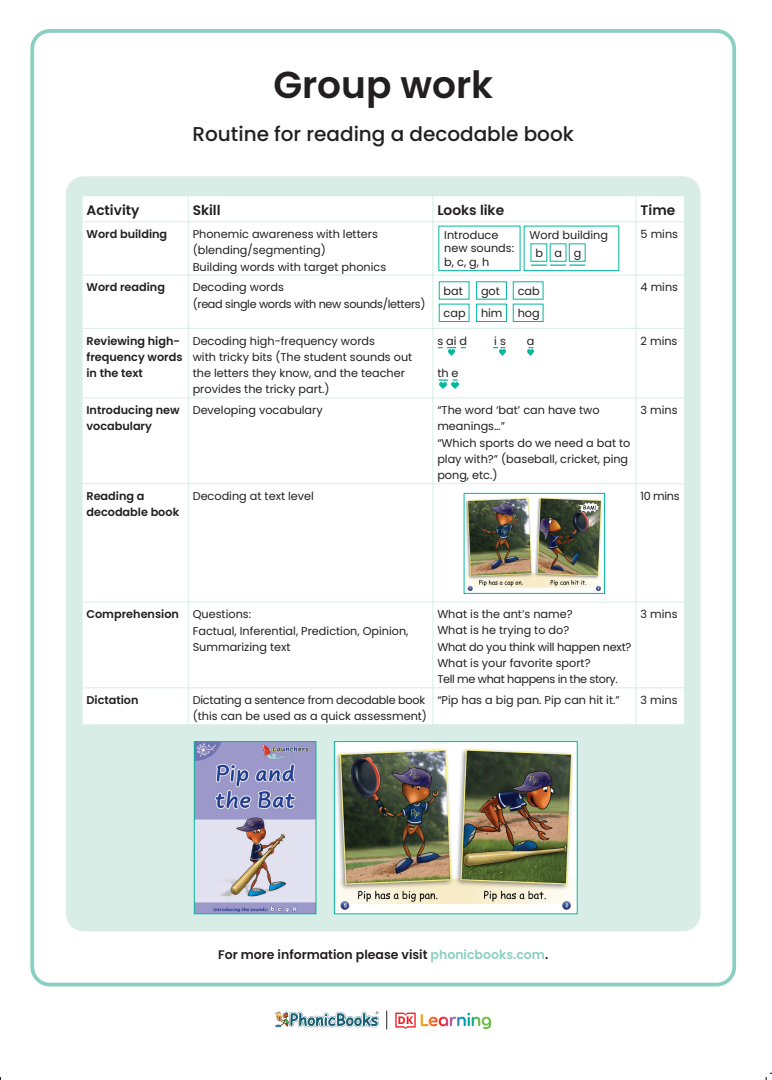
<style>
.page{position:relative;width:772px;height:1080px;background:#fff}
.page>*{position:absolute;margin:0;border:0;box-sizing:border-box;transform-origin:0 0}
.t1{font:600 37.5px "Poppins";color:#231f20}
.t2{font:500 20px "Poppins";color:#231f20}
.t3{font:600 13.75px "Poppins";color:#231f20}
.t4{font:600 12.5px "Poppins";color:#231f20}
.t5{font:11.25px/16.2px "Poppins";color:#231f20}
.t6{font:600 11.25px/16.2px "Poppins";color:#231f20}
.t7{font:11.25px/16.2px "Poppins";letter-spacing:-.02em;color:#231f20}
.t8{font:11.25px/16.2px "Poppins";letter-spacing:-.03em;color:#231f20}
.s1{font-weight:600}
.s2{color:#8ad0c0}
</style>
<div class="page">
<div style="left:30px;top:29px;width:706px;height:957px;border:4px solid #8ad0c0;border-radius:18px"></div>
<svg style="left:386px;top:1010px;width:105px;height:20px"></svg>
<img style="left:275px;top:1010px;width:104px;height:18px">
<div style="left:66px;top:176px;width:634px;height:755px;background:#d7ede6;border-radius:18px"></div>
<div style="left:83px;top:196px;width:601px;height:528px;background:#fff"></div>
<svg style="left:82px;top:196px;width:1px;height:25px"></svg>
<svg style="left:188px;top:196px;width:1px;height:25px"></svg>
<svg style="left:432px;top:196px;width:1px;height:25px"></svg>
<svg style="left:636px;top:196px;width:1px;height:25px"></svg>
<hr style="left:82px;top:221px;width:106px;height:1px;background:#d7ede6">
<hr style="left:188px;top:221px;width:245px;height:1px;background:#d7ede6">
<hr style="left:188px;top:222px;width:1px;height:53px;background:#d7ede6">
<hr style="left:433px;top:221px;width:203px;height:1px;background:#d7ede6">
<hr style="left:432px;top:222px;width:1px;height:53px;background:#d7ede6">
<hr style="left:636px;top:221px;width:48px;height:1px;background:#d7ede6">
<hr style="left:636px;top:222px;width:1px;height:53px;background:#d7ede6">
<hr style="left:82px;top:275px;width:106px;height:1px;background:#d7ede6">
<hr style="left:188px;top:275px;width:245px;height:1px;background:#d7ede6">
<hr style="left:188px;top:275px;width:1px;height:53px;background:#d7ede6">
<hr style="left:433px;top:275px;width:203px;height:1px;background:#d7ede6">
<hr style="left:432px;top:275px;width:1px;height:53px;background:#d7ede6">
<hr style="left:636px;top:275px;width:48px;height:1px;background:#d7ede6">
<hr style="left:636px;top:275px;width:1px;height:53px;background:#d7ede6">
<hr style="left:82px;top:328px;width:106px;height:1px;background:#d7ede6">
<hr style="left:188px;top:328px;width:245px;height:1px;background:#d7ede6">
<hr style="left:188px;top:328px;width:1px;height:70px;background:#d7ede6">
<hr style="left:433px;top:328px;width:203px;height:1px;background:#d7ede6">
<hr style="left:432px;top:328px;width:1px;height:70px;background:#d7ede6">
<hr style="left:636px;top:328px;width:48px;height:1px;background:#d7ede6">
<hr style="left:636px;top:328px;width:1px;height:70px;background:#d7ede6">
<hr style="left:82px;top:397px;width:106px;height:1px;background:#d7ede6">
<hr style="left:188px;top:397px;width:245px;height:1px;background:#d7ede6">
<hr style="left:188px;top:398px;width:1px;height:85px;background:#d7ede6">
<hr style="left:433px;top:397px;width:203px;height:1px;background:#d7ede6">
<hr style="left:432px;top:398px;width:1px;height:85px;background:#d7ede6">
<hr style="left:636px;top:397px;width:48px;height:1px;background:#d7ede6">
<hr style="left:636px;top:398px;width:1px;height:85px;background:#d7ede6">
<hr style="left:82px;top:483px;width:106px;height:1px;background:#d7ede6">
<hr style="left:188px;top:483px;width:245px;height:1px;background:#d7ede6">
<hr style="left:188px;top:484px;width:1px;height:118px;background:#d7ede6">
<hr style="left:433px;top:483px;width:203px;height:1px;background:#d7ede6">
<hr style="left:432px;top:484px;width:1px;height:118px;background:#d7ede6">
<hr style="left:636px;top:483px;width:48px;height:1px;background:#d7ede6">
<hr style="left:636px;top:484px;width:1px;height:118px;background:#d7ede6">
<hr style="left:82px;top:602px;width:106px;height:1px;background:#d7ede6">
<hr style="left:188px;top:602px;width:245px;height:1px;background:#d7ede6">
<hr style="left:188px;top:602px;width:1px;height:85px;background:#d7ede6">
<hr style="left:433px;top:602px;width:203px;height:1px;background:#d7ede6">
<hr style="left:432px;top:602px;width:1px;height:85px;background:#d7ede6">
<hr style="left:636px;top:602px;width:48px;height:1px;background:#d7ede6">
<hr style="left:636px;top:602px;width:1px;height:85px;background:#d7ede6">
<hr style="left:82px;top:687px;width:106px;height:1px;background:#d7ede6">
<hr style="left:188px;top:687px;width:245px;height:1px;background:#d7ede6">
<hr style="left:188px;top:688px;width:1px;height:36px;background:#d7ede6">
<hr style="left:433px;top:687px;width:203px;height:1px;background:#d7ede6">
<hr style="left:432px;top:688px;width:1px;height:36px;background:#d7ede6">
<hr style="left:636px;top:687px;width:48px;height:1px;background:#d7ede6">
<hr style="left:636px;top:688px;width:1px;height:36px;background:#d7ede6">
<img style="left:196px;top:743px;width:118px;height:169px">
<div style="left:194px;top:741px;width:122px;height:173px;border:1px solid #03b89d"></div>
<img style="left:466px;top:495px;width:136px;height:96px">
<img style="left:336px;top:743px;width:239px;height:169px">
<div style="left:334px;top:741px;width:243px;height:173px;border:1px solid #03b89d"></div>
<div style="left:438px;top:226px;width:82px;height:45px;border:1px solid #03b89d"></div>
<div style="left:524px;top:226px;width:95px;height:45px;border:1px solid #03b89d"></div>
<div style="left:439px;top:304px;width:30px;height:18px;border:1px solid #03b89d"></div>
<div style="left:476px;top:304px;width:30px;height:18px;border:1px solid #03b89d"></div>
<div style="left:513px;top:304px;width:30px;height:18px;border:1px solid #03b89d"></div>
<svg style="left:531px;top:264px;width:54px;height:2px"></svg>
<svg style="left:438px;top:347px;width:28px;height:9px"></svg>
<svg style="left:493px;top:347px;width:13px;height:9px"></svg>
<svg style="left:527px;top:347px;width:7px;height:9px"></svg>
<svg style="left:438px;top:379px;width:20px;height:10px"></svg>
<h1 class="t1" style="left:273px;top:63px;width:221px">Group work</h1>
<h2 class="t2" style="left:192px;top:122px;width:383px">Routine for reading a decodable book</h2>
<p class="t3" style="left:86px;top:202px;width:54px">Activity</p>
<p class="t3" style="left:193px;top:202px;width:29px">Skill</p>
<p class="t3" style="left:437px;top:202px;width:68px">Looks like</p>
<p class="t3" style="left:640px;top:202px;width:36px">Time</p>
<p class="t6" style="left:86px;top:226px;width:82px">Word building</p>
<p class="t5" style="left:193px;top:226px;width:195px">Phonemic awareness with letters (blending/segmenting)<br>Building words with target phonics</p>
<p class="t5" style="left:640px;top:226px;width:39px">5 mins</p>
<p class="t6" style="left:86px;top:279px;width:80px">Word reading</p>
<p class="t8" style="left:193px;top:279px;width:234px">Decoding words<br>(read single words with new sounds/letters)</p>
<p class="t5" style="left:640px;top:279px;width:39px">4 mins</p>
<p class="t6" style="left:86px;top:332px;width:98px">Reviewing high&shy;frequency words in the text</p>
<p class="t5" style="left:193px;top:332px;width:221px">Decoding high-frequency words<br>with tricky bits (The student sounds out the letters they know, and the teacher provides the tricky part.)</p>
<p class="t5" style="left:437px;top:332px;width:31px">s ai d</p>
<p class="t5" style="left:494px;top:332px;width:13px">i s</p>
<p class="t5" style="left:527px;top:332px;width:9px">a</p>
<p class="t5" style="left:444px;top:228px;width:71px;line-height:13.8px">Introduce new sounds: b, c, g, h</p>
<p class="t5" style="left:535px;top:226px;width:74px;line-height:17.9px;text-indent:-6px">Word building b</p>
<p class="t5" style="left:443px;top:279px;width:24px;line-height:22.2px">bat cap</p>
<p class="t5" style="left:481px;top:279px;width:23px;line-height:22.2px">got him</p>
<p class="t5" style="left:517px;top:279px;width:24px;line-height:22.2px">cab hog</p>
<p class="t5" style="left:554px;top:244px;width:28px">a g</p>
<p class="t5" style="left:640px;top:332px;width:38px">2 mins</p>
<p class="t5" style="left:437px;top:365px;width:23px">th e</p>
<p class="t6" style="left:86px;top:402px;width:95px">Introducing new vocabulary</p>
<p class="t5" style="left:193px;top:402px;width:132px">Developing vocabulary</p>
<p class="t5" style="left:437px;top:402px;width:195px">“The word ‘bat’ can have two meanings…”<br>“Which sports do we need a bat to play with?” (baseball, cricket, ping pong, etc.)</p>
<p class="t5" style="left:640px;top:402px;width:39px">3 mins</p>
<p class="t6" style="left:86px;top:488px;width:94px">Reading a decodable book</p>
<p class="t5" style="left:193px;top:488px;width:123px">Decoding at text level</p>
<p class="t5" style="left:640px;top:488px;width:41px">10 mins</p>
<p class="t5" style="left:193px;top:606px;width:217px;text-indent:-106px"><span class="s1">Comprehension</span> Questions:<br>Factual, Inferential, Prediction, Opinion,<br>Summarizing text</p>
<p class="t5" style="left:437px;top:606px;width:196px">What is the ant’s name?<br>What is he trying to do?<br>What do you think will happen next?<br>What is your favorite sport?<br>Tell me what happens in the story.</p>
<p class="t5" style="left:640px;top:606px;width:39px">3 mins</p>
<p class="t6" style="left:86px;top:692px;width:54px">Dictation</p>
<p class="t7" style="left:193px;top:692px;width:236px">Dictating a sentence from decodable book (this can be used as a quick assessment)</p>
<p class="t5" style="left:437px;top:692px;width:184px">“Pip has a big pan. Pip can hit it.”</p>
<p class="t5" style="left:640px;top:692px;width:39px">3 mins</p>
<p class="t4" style="left:218px;top:947px;width:331px">For more information please visit <span class="s2">phonicbooks.com</span>.</p>
</div>
